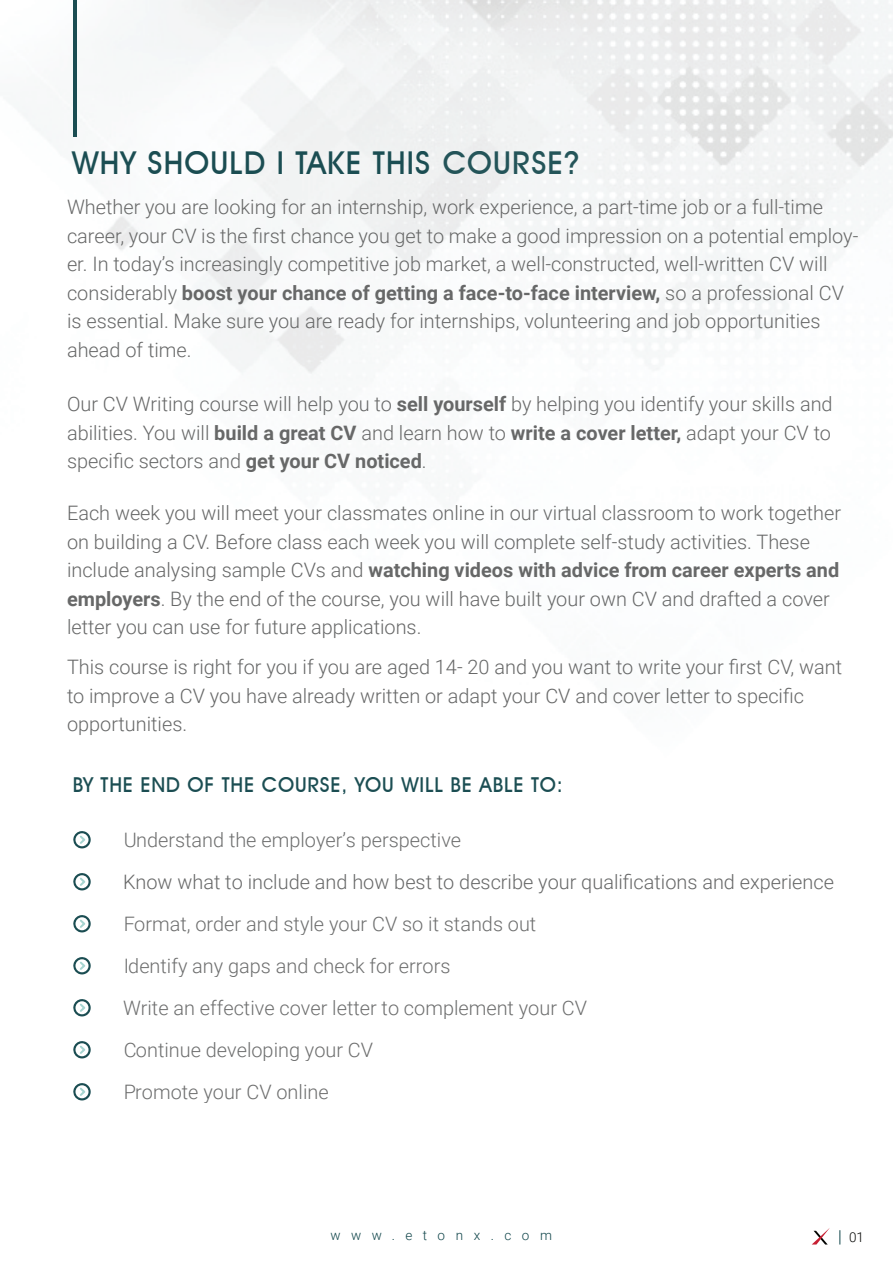
<style>
.page{position:relative;width:893px;height:1263px;background:#fff}
.page>*{position:absolute;margin:0;border:0;box-sizing:border-box;transform-origin:0 0}
.t1{font:500 31.5px "Avant Garde IT Cby BT";letter-spacing:.04em;color:#11464b}
.t2{font:500 20.55px "Avant Garde IT Cby BT";letter-spacing:.04em;color:#11464b}
.t3{font:300 19.95px/28.5px "Roboto";color:#676868}
.t4{font:300 13.5px "Roboto";letter-spacing:.78em;color:#11464b}
.t5{font:300 13.5px "Roboto";color:#040503}
.s1{font-weight:700}
</style>
<div class="page">
<img style="left:24px;top:0;width:869px;height:933px">
<svg style="left:812px;top:1228px;width:18px;height:16px"></svg>
<svg style="left:839px;top:1230px;width:1px;height:14px"></svg>
<hr style="left:74px;top:0;width:3px;height:136px;background:#11464b">
<svg style="left:73px;top:831px;width:18px;height:17px"></svg>
<svg style="left:73px;top:873px;width:18px;height:17px"></svg>
<svg style="left:73px;top:915px;width:18px;height:17px"></svg>
<svg style="left:73px;top:957px;width:18px;height:17px"></svg>
<svg style="left:73px;top:999px;width:18px;height:17px"></svg>
<svg style="left:73px;top:1041px;width:18px;height:17px"></svg>
<svg style="left:73px;top:1083px;width:18px;height:17px"></svg>
<h1 class="t1" style="left:72px;top:144px;width:509px">WHY SHOULD I TAKE THIS COURSE?</h1>
<p class="t3" style="left:67px;top:192px;width:793px">Whether you are looking for an internship, work experience, a part-time job or a full-time career, your CV is the first chance you get to make a good impression on a potential employ&shy;er. In today’s increasingly competitive job market, a well-constructed, well-written CV will considerably <span class="s1">boost your chance of getting a face-to-face interview,</span> so a professional CV is essential. Make sure you are ready for internships, volunteering and job opportunities ahead of time.</p>
<p class="t3" style="left:67px;top:389px;width:767px;text-align:justify">Our CV Writing course will help you to <span class="s1">sell yourself</span> by helping you identify your skills and abilities. You will <span class="s1">build a great CV</span> and learn how to <span class="s1">write a cover letter,</span> adapt your CV to specific sectors and <span class="s1">get your CV noticed</span>.</p>
<p class="t3" style="left:67px;top:498px;width:776px">Each week you will meet your classmates online in our virtual classroom to work together on building a CV. Before class each week you will complete self-study activities. These include analysing sample CVs and <span class="s1">watching videos with advice from career experts and employers</span>. By the end of the course, you will have built your own CV and drafted a cover letter you can use for future applications.</p>
<p class="t3" style="left:67px;top:652px;width:777px">This course is right for you if you are aged 14- 20 and you want to write your first CV, want to improve a CV you have already written or adapt your CV and cover letter to specific opportunities.</p>
<p class="t2" style="left:72px;top:772px;width:492px">BY THE END OF THE COURSE, YOU WILL BE ABLE TO:</p>
<p class="t3" style="left:123px;top:818px;width:712px;line-height:42px">Understand the employer’s perspective<br>Know what to include and how best to describe your qualifications and experience Format, order and style your CV so it stands out<br>Identify any gaps and check for errors<br>Write an effective cover letter to complement your CV<br>Continue developing your CV<br>Promote your CV online</p>
<p class="t4" style="left:330px;top:1226px;width:223px">www.etonx.com</p>
<p class="t5" style="left:849px;top:1227px;width:16px">01</p>
</div>
